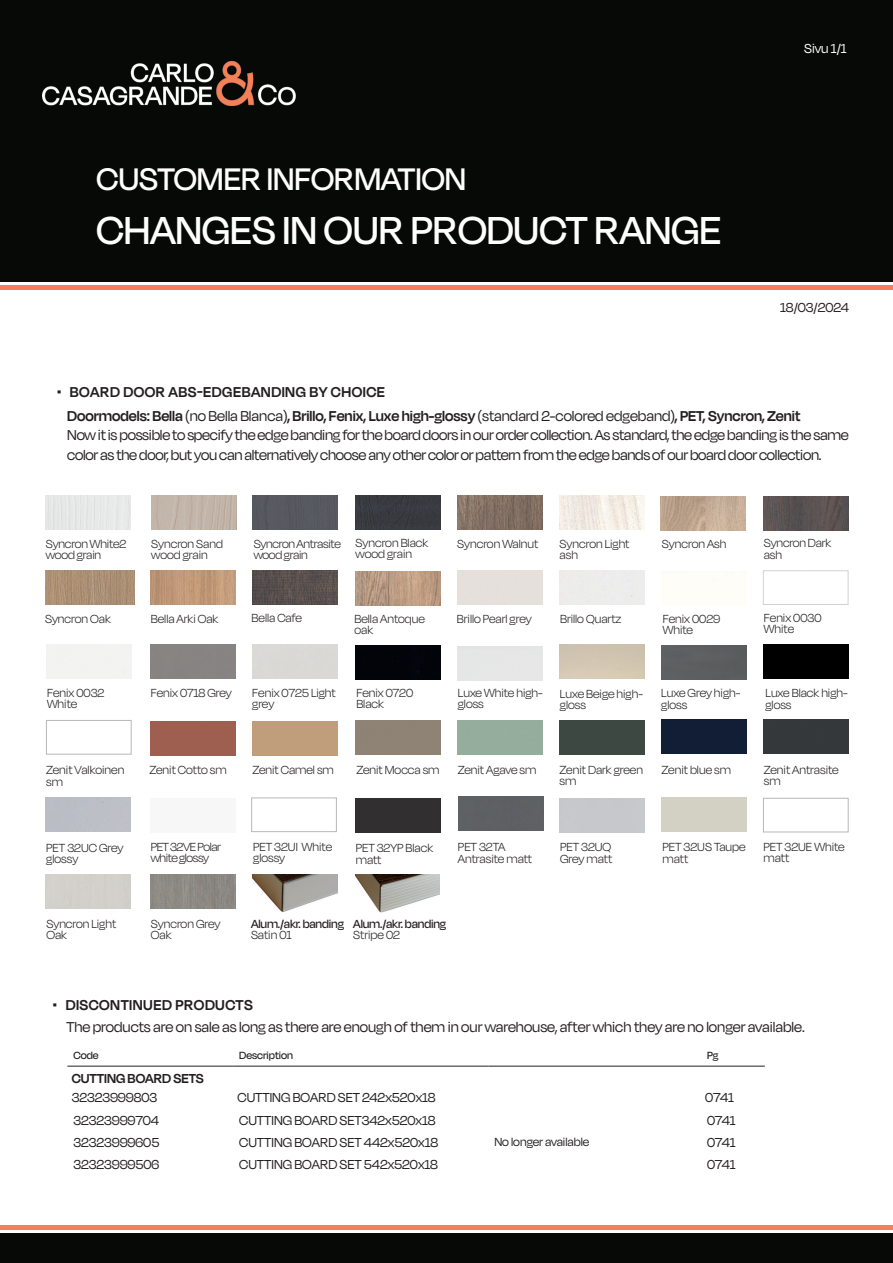
<style>
.page{position:relative;width:893px;height:1263px;background:#fff}
.page>*{position:absolute;margin:0;border:0;box-sizing:border-box;transform-origin:0 0}
.t1{font:500 45px "Degular Display";color:#fff}
.t2{font:500 36px "Degular Display";color:#fff}
.t3{font:16.5px/19.8px "Degular Display";letter-spacing:-.015em;color:#231f20}
.t4{font:600 16.5px "Degular Display";color:#231f20}
.t5{font:600 16.5px "Degular Display";letter-spacing:.03em;color:#231f20}
.t6{font:15px "Degular Display";color:#231f20}
.t7{font:600 15px "Degular Display";color:#231f20}
.t8{font:15px "Degular Display";color:#fff}
.t9{font:300 13.5px/11.2px "Degular Display";color:#231f20}
.t10{font:500 13.5px/11.2px "Degular Display";letter-spacing:-.01em;color:#231f20}
.t11{font:300 13.5px/11.2px "Degular Display";letter-spacing:-.02em;color:#231f20}
.t12{font:300 13.5px "Degular Display";letter-spacing:-.03em;color:#231f20}
.t13{font:13.5px "Degular Display";color:#231f20}
.t14{font:500 12px "Degular Display";color:#231f20}
.s1{font-weight:400}
.s2{font-weight:300}
</style>
<div class="page">
<div style="left:0;top:0;width:893px;height:282px;background:#070906"></div>
<img style="left:43px;top:61px;width:253px;height:44px">
<hr style="left:0;top:285px;width:893px;height:4px;background:#f48058">
<img style="left:252px;top:874px;width:85px;height:38px">
<img style="left:355px;top:874px;width:85px;height:39px">
<img style="left:151px;top:496px;width:85px;height:34px">
<div style="left:253px;top:496px;width:85px;height:34px;background:#56595f"></div>
<img style="left:661px;top:496px;width:85px;height:34px">
<img style="left:559px;top:496px;width:85px;height:34px">
<div style="left:46px;top:496px;width:85px;height:34px;background:#e7e9e8"></div>
<img style="left:457px;top:496px;width:85px;height:34px">
<img style="left:253px;top:570px;width:85px;height:34px">
<img style="left:150px;top:570px;width:85px;height:34px">
<div style="left:355px;top:496px;width:85px;height:34px;background:#393a40"></div>
<img style="left:763px;top:496px;width:85px;height:34px">
<img style="left:356px;top:571px;width:85px;height:34px">
<img style="left:45px;top:570px;width:90px;height:34px">
<div style="left:763px;top:571px;width:85px;height:34px;border:1px solid #d1d2d4"></div>
<div style="left:355px;top:645px;width:85px;height:34px;background:#03040a"></div>
<div style="left:661px;top:646px;width:85px;height:34px;background:#5d5e60"></div>
<div style="left:763px;top:645px;width:85px;height:34px;background:#000"></div>
<div style="left:46px;top:720px;width:85px;height:34px;border:1px solid #b7b9b6"></div>
<div style="left:559px;top:720px;width:85px;height:34px;background:#3d4842"></div>
<div style="left:151px;top:721px;width:85px;height:34px;background:#9e5e50"></div>
<div style="left:661px;top:720px;width:85px;height:34px;background:#111e36"></div>
<div style="left:763px;top:720px;width:85px;height:34px;background:#35383a"></div>
<div style="left:458px;top:797px;width:85px;height:34px;background:#5e6064"></div>
<div style="left:763px;top:798px;width:85px;height:34px;background:#fff;border:1px solid #b7b9b6"></div>
<div style="left:356px;top:798px;width:85px;height:34px;background:#312f30"></div>
<div style="left:151px;top:798px;width:85px;height:34px;background:#f7f7f8"></div>
<div style="left:251px;top:798px;width:86px;height:34px;background:#fff;border:1px solid #b7b9b6"></div>
<img style="left:151px;top:874px;width:85px;height:34px">
<hr style="left:67px;top:1066px;width:166px;height:1px;background:#231f20">
<hr style="left:233px;top:1066px;width:255px;height:1px;background:#231f20">
<hr style="left:488px;top:1066px;width:213px;height:1px;background:#231f20">
<hr style="left:701px;top:1066px;width:64px;height:1px;background:#231f20">
<div style="left:0;top:1233px;width:893px;height:30px;background:#070906"></div>
<div style="left:0;top:1225px;width:893px;height:5px;background:#f48058"></div>
<p class="t2" style="left:96px;top:158px;width:371px">CUSTOMER INFORMATION</p>
<p class="t1" style="left:96px;top:204px;width:627px">CHANGES IN OUR PRODUCT RANGE</p>
<p class="t5" style="left:57px;top:382px;width:329px">• BOARD DOOR ABS-EDGEBANDING BY CHOICE</p>
<p class="t8" style="left:804px;top:40px;width:44px">Sivu 1/1</p>
<p class="t6" style="left:780px;top:299px;width:70px">18/03/2024</p>
<p class="t4" style="left:67px;top:406px;width:735px">Doormodels: Bella <span class="s1">(no Bella Blanca)</span>, Brillo, Fenix, Luxe high-glossy <span class="s1">(standard 2-colored edgeband)</span>, PET, Syncron, Zenit</p>
<p class="t3" style="left:67px;top:425px;width:783px">Now it is possible to specify the edge banding for the board doors in our order collection. As standard, the edge banding is the same color as the door, but you can alternatively choose any other color or pattern from the edge bands of our board door collection.</p>
<p class="t9" style="left:356px;top:537px;width:74px">Syncron Black wood grain</p>
<p class="t9" style="left:764px;top:537px;width:69px">Syncron Dark ash</p>
<p class="t9" style="left:151px;top:538px;width:73px">Syncron Sand wood grain</p>
<p class="t9" style="left:560px;top:538px;width:71px">Syncron Light</p>
<p class="t9" style="left:662px;top:537px;width:66px">Syncron Ash</p>
<p class="t9" style="left:46px;top:538px;width:82px">Syncron White2 wood grain</p>
<p class="t9" style="left:457px;top:538px;width:83px">Syncron Walnut</p>
<p class="t11" style="left:254px;top:538px;width:89px">Syncron Antrasite wood grain</p>
<p class="t9" style="left:560px;top:549px;width:20px">ash</p>
<p class="t9" style="left:151px;top:613px;width:69px">Bella Arki Oak</p>
<p class="t9" style="left:252px;top:612px;width:52px">Bella Cafe</p>
<p class="t9" style="left:45px;top:613px;width:67px">Syncron Oak</p>
<p class="t9" style="left:457px;top:612px;width:76px">Brillo Pearl grey</p>
<p class="t9" style="left:560px;top:613px;width:63px">Brillo Quartz</p>
<p class="t9" style="left:354px;top:612px;width:72px">Bella Antoque oak</p>
<p class="t9" style="left:663px;top:613px;width:59px">Fenix 0029<br>White</p>
<p class="t9" style="left:764px;top:612px;width:59px">Fenix 0030<br>White</p>
<p class="t9" style="left:47px;top:687px;width:59px">Fenix 0032<br>White</p>
<p class="t9" style="left:252px;top:687px;width:85px">Fenix 0725 Light grey</p>
<p class="t9" style="left:458px;top:687px;width:87px">Luxe White high&shy;gloss</p>
<p class="t9" style="left:560px;top:687px;width:85px">Luxe Beige high&shy;gloss</p>
<p class="t9" style="left:661px;top:687px;width:81px">Luxe Grey high&shy;gloss</p>
<p class="t9" style="left:765px;top:687px;width:84px">Luxe Black high&shy;gloss</p>
<p class="t9" style="left:151px;top:687px;width:83px">Fenix 0718 Grey</p>
<p class="t9" style="left:356px;top:687px;width:58px">Fenix 0720<br>Black</p>
<p class="t9" style="left:46px;top:764px;width:80px">Zenit Valkoinen</p>
<p class="t9" style="left:149px;top:763px;width:79px">Zenit Cotto sm</p>
<p class="t9" style="left:46px;top:775px;width:18px">sm</p>
<p class="t9" style="left:356px;top:764px;width:85px">Zenit Mocca sm</p>
<p class="t9" style="left:560px;top:764px;width:85px">Zenit Dark green sm</p>
<p class="t9" style="left:458px;top:764px;width:80px">Zenit Agave sm</p>
<p class="t9" style="left:764px;top:764px;width:76px">Zenit Antrasite sm</p>
<p class="t9" style="left:252px;top:764px;width:83px">Zenit Camel sm</p>
<p class="t9" style="left:661px;top:764px;width:71px">Zenit blue sm</p>
<p class="t9" style="left:46px;top:842px;width:79px">PET 32UC Grey glossy</p>
<p class="t12" style="left:151px;top:839px;width:72px">PET 32VE Polar</p>
<p class="t12" style="left:151px;top:850px;width:60px">white glossy</p>
<p class="t9" style="left:253px;top:841px;width:80px">PET 32UI White glossy</p>
<p class="t9" style="left:458px;top:841px;width:49px">PET 32TA</p>
<p class="t9" style="left:458px;top:853px;width:76px">Antrasite matt</p>
<p class="t9" style="left:763px;top:841px;width:83px">PET 32UE White matt</p>
<p class="t9" style="left:356px;top:842px;width:79px">PET 32YP Black matt</p>
<p class="t9" style="left:662px;top:841px;width:85px">PET 32US Taupe matt</p>
<p class="t9" style="left:560px;top:841px;width:53px">PET 32UQ</p>
<p class="t9" style="left:560px;top:853px;width:54px">Grey matt</p>
<p class="t9" style="left:46px;top:917px;width:71px">Syncron Light<br>Oak</p>
<p class="t9" style="left:151px;top:917px;width:71px">Syncron Grey<br>Oak</p>
<p class="t10" style="left:251px;top:918px;width:94px">Alum./akr. banding<br><span class="s2">Satin 01</span></p>
<p class="t10" style="left:353px;top:918px;width:94px">Alum./akr. banding<br><span class="s2">Stripe 02</span></p>
<p class="t5" style="left:53px;top:995px;width:201px">• DISCONTINUED PRODUCTS</p>
<p class="t3" style="left:66px;top:1017px;width:740px">The products are on sale as long as there are enough of them in our warehouse, after which they are no longer available.</p>
<p class="t14" style="left:73px;top:1048px;width:27px">Code</p>
<p class="t14" style="left:239px;top:1048px;width:55px">Description</p>
<p class="t14" style="left:707px;top:1048px;width:13px">Pg</p>
<p class="t7" style="left:72px;top:1070px;width:134px">CUTTING BOARD SETS</p>
<p class="t6" style="left:72px;top:1089px;width:87px">32323999803</p>
<p class="t6" style="left:238px;top:1089px;width:200px">CUTTING BOARD SET 242x520x18</p>
<p class="t6" style="left:705px;top:1089px;width:30px">0741</p>
<p class="t6" style="left:73px;top:1112px;width:87px">32323999704</p>
<p class="t6" style="left:239px;top:1112px;width:198px">CUTTING BOARD SET342x520x18</p>
<p class="t6" style="left:707px;top:1112px;width:30px">0741</p>
<p class="t6" style="left:73px;top:1134px;width:87px">32323999605</p>
<p class="t6" style="left:239px;top:1134px;width:200px">CUTTING BOARD SET 442x520x18</p>
<p class="t13" style="left:494px;top:1134px;width:96px">No longer available</p>
<p class="t6" style="left:707px;top:1134px;width:30px">0741</p>
<p class="t6" style="left:73px;top:1156px;width:87px">32323999506</p>
<p class="t6" style="left:239px;top:1156px;width:200px">CUTTING BOARD SET 542x520x18</p>
<p class="t6" style="left:707px;top:1156px;width:30px">0741</p>
</div>
